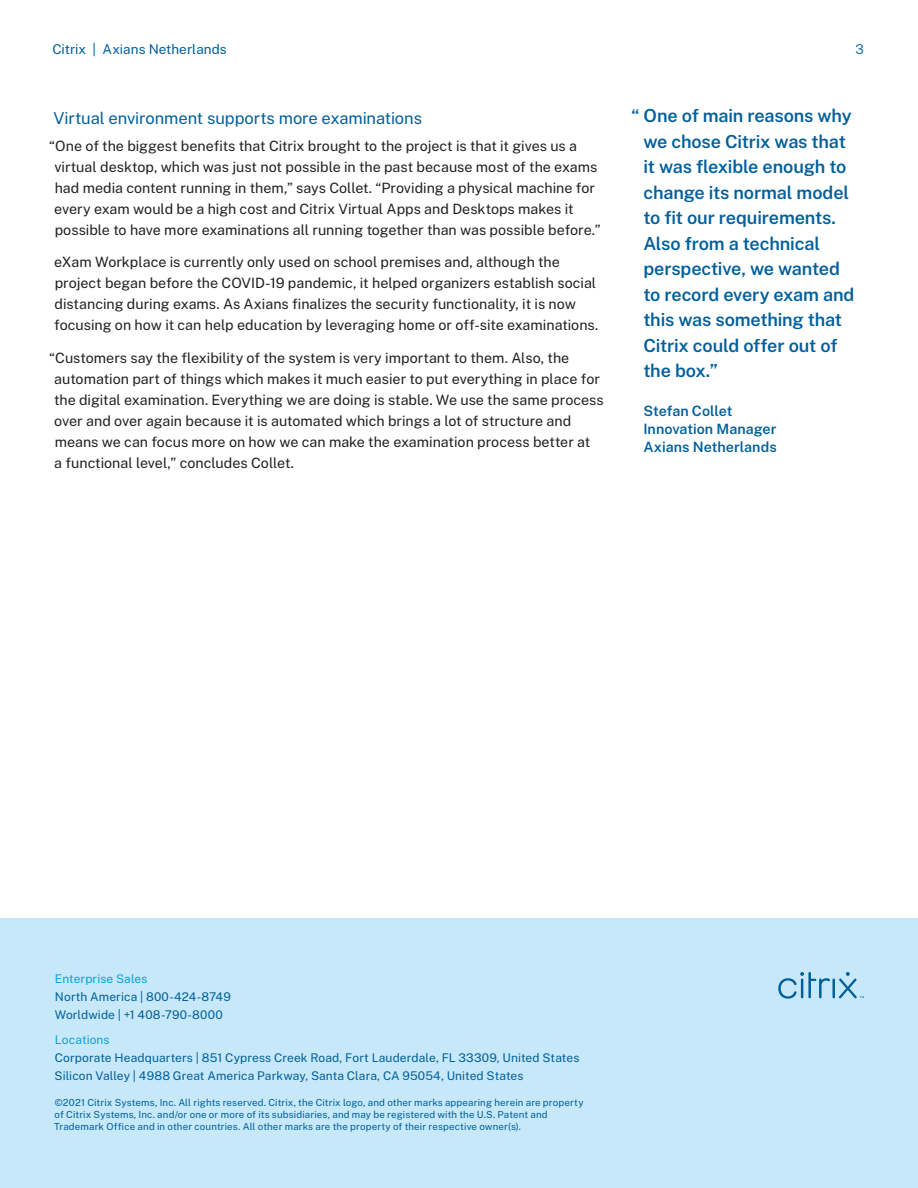
<style>
.page{position:relative;width:918px;height:1188px;background:#fff}
.page>*{position:absolute;margin:0;border:0;box-sizing:border-box;transform-origin:0 0}
.t1{font:600 18px/25.5px "Public Sans";letter-spacing:-.01em;color:#005f9b}
.t2{font:16.5px "Public Sans";letter-spacing:-.005em;color:#005f9b}
.t3{font:14.25px/21px "Public Sans";color:#231f20}
.t4{font:600 14.25px/18px "Public Sans";color:#005f9b}
.t5{font:13.5px "Public Sans";color:#005f9b}
.t6{font:300 13.5px "Public Sans";color:#005f9b}
.t7{font:12px/18px "Public Sans";letter-spacing:.01em;color:#005f9b}
.t8{font:12px "Public Sans";letter-spacing:.005em;color:#0ca1dd}
.t9{font:9.75px/12px "Public Sans";letter-spacing:.015em;color:#005f9b}
</style>
<div class="page">
<div style="left:0;top:918px;width:918px;height:270px;background:#c6e8f9"></div>
<hr style="left:832px;top:979px;width:3px;height:19px;background:#005f9b">
<svg style="left:778px;top:972px;width:52px;height:27px"></svg>
<svg style="left:839px;top:972px;width:25px;height:26px"></svg>
<p class="t5" style="left:52px;top:39px;width:176px">Citrix | Axians Netherlands</p>
<p class="t2" style="left:53px;top:105px;width:370px">Virtual environment supports more examinations</p>
<p class="t3" style="left:54px;top:135px;width:548px;text-indent:-5px">“One of the biggest benefits that Citrix brought to the project is that it gives us a virtual desktop, which was just not possible in the past because most of the exams had media content running in them,” says Collet. “Providing a physical machine for every exam would be a high cost and Citrix Virtual Apps and Desktops makes it possible to have more examinations all running together than was possible before.”</p>
<p class="t3" style="left:54px;top:251px;width:546px">eXam Workplace is currently only used on school premises and, although the project began before the COVID-19 pandemic, it helped organizers establish social distancing during exams. As Axians finalizes the security functionality, it is now focusing on how it can help education by leveraging home or off-site examinations.</p>
<p class="t3" style="left:54px;top:346px;width:551px;text-indent:-5px">“Customers say the flexibility of the system is very important to them. Also, the automation part of things which makes it much easier to put everything in place for the digital examination. Everything we are doing is stable. We use the same process over and over again because it is automated which brings a lot of structure and means we can focus more on how we can make the examination process better at<br>a functional level,” concludes Collet.</p>
<p class="t6" style="left:856px;top:39px;width:10px">3</p>
<p class="t1" style="left:643px;top:102px;width:212px;text-indent:-12px">“ One of main reasons why we chose Citrix was that it was flexible enough to change its normal model to fit our requirements.<br>Also from a technical perspective, we wanted to record every exam and this was something that<br>Citrix could offer out of the box.”</p>
<p class="t4" style="left:643px;top:401px;width:135px">Stefan Collet<br>Innovation Manager<br>Axians Netherlands</p>
<p class="t8" style="left:55px;top:970px;width:94px">Enterprise Sales</p>
<p class="t7" style="left:55px;top:987px;width:178px">North America | 800-424-8749<br>Worldwide | +1 408-790-8000</p>
<p class="t8" style="left:55px;top:1031px;width:56px">Locations</p>
<p class="t7" style="left:55px;top:1048px;width:526px">Corporate Headquarters | 851 Cypress Creek Road, Fort Lauderdale, FL 33309, United States<br>Silicon Valley | 4988 Great America Parkway, Santa Clara, CA 95054, United States</p>
<p class="t9" style="left:54px;top:1095px;width:531px">©2021 Citrix Systems, Inc. All rights reserved. Citrix, the Citrix logo, and other marks appearing herein are property of Citrix Systems, Inc. and/or one or more of its subsidiaries, and may be registered with the U.S. Patent and<br>Trademark Office and in other countries. All other marks are the property of their respective owner(s).</p>
</div>
